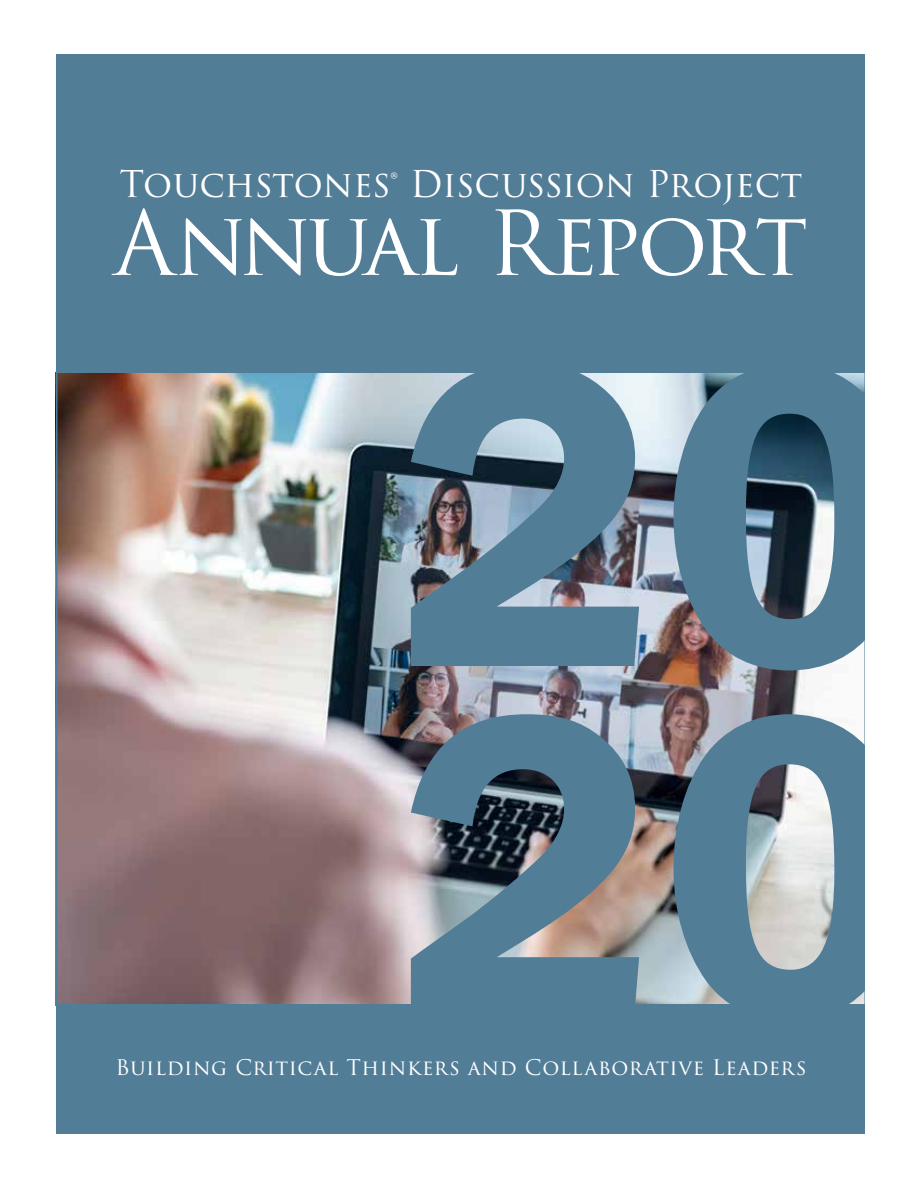
<style>
.page{position:relative;width:918px;height:1188px;background:#fff}
.page>*{position:absolute;margin:0;border:0;box-sizing:border-box;transform-origin:0 0}
.t1{font:446.7px/350.7px "Franklin Gothic URW Dem";color:#527d97}
.t2{font:87px "Trajan Pro 3";letter-spacing:-.05em;color:#fff}
.t3{font:36px "Trajan Pro 3";letter-spacing:-.01em;color:#fff}
.t4{font:21px "Trajan Pro 3";letter-spacing:.03em;color:#fff}
</style>
<div class="page">
<img style="left:59px;top:373px;width:804px;height:631px">
<div style="left:56px;top:1004px;width:810px;height:130px;background:#527d97"></div>
<div style="left:56px;top:54px;width:810px;height:319px;background:#527d97"></div>
<h3 class="t3" style="left:119px;top:159px;width:685px">Touchstones® Discussion Project</h3>
<h2 class="t2" style="left:114px;top:184px;width:696px">Annual Report</h2>
<h1 class="t1" style="left:397px;top:334px;width:526px">20<br>20</h1>
<p class="t4" style="left:115px;top:1053px;width:693px">Building Critical Thinkers and Collaborative Leaders</p>
</div>
